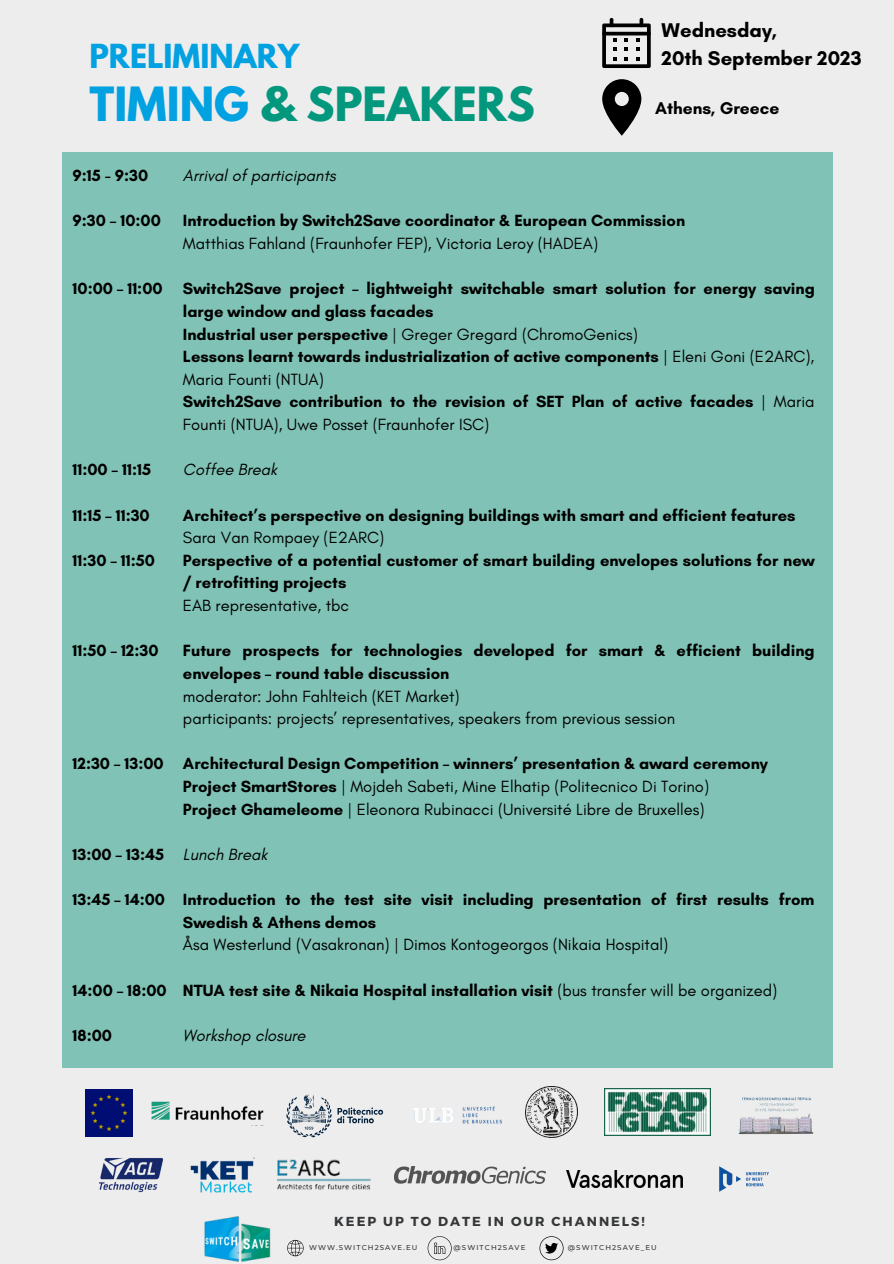
<style>
.page{position:relative;width:894px;height:1264px;background:#fff}
.page>*{position:absolute;margin:0;border:0;box-sizing:border-box;transform-origin:0 0}
.t1{font:700 41.85px "League Spartan";color:#03977e}
.t2{font:700 29.4px "League Spartan";color:#02a1e1}
.t3{font:700 20.25px "Glacial Indifference";color:#000}
.t4{font:700 17.4px "Glacial Indifference";color:#000}
.t5{font:700 16.5px/22.6px "Glacial Indifference";color:#000}
.t6{font:16.5px "Glacial Indifference";color:#000}
.t7{font:italic 16.5px "Glacial Indifference";color:#000}
.t8{font:700 13.05px "Montserrat";letter-spacing:.15em;color:#353638}
.t9{font:500 7.05px "Montserrat";letter-spacing:.15em;color:#353638}
.s1{color:#02a1e1}
.s2{font-weight:700}
.s3{font-weight:400}
</style>
<div class="page">
<div style="left:0;top:0;width:893px;height:1263px;background:#ededed"></div>
<div style="left:62px;top:152px;width:770px;height:915px;background:#80c3b6"></div>
<img style="left:204px;top:1216px;width:67px;height:46px">
<svg style="left:287px;top:1239px;width:16px;height:17px"></svg>
<svg style="left:427px;top:1236px;width:24px;height:24px"></svg>
<svg style="left:539px;top:1236px;width:24px;height:24px"></svg>
<svg style="left:602px;top:18px;width:48px;height:50px"></svg>
<svg style="left:602px;top:79px;width:39px;height:57px"></svg>
<img style="left:277px;top:1159px;width:94px;height:31px">
<img style="left:151px;top:1101px;width:113px;height:19px">
<img style="left:85px;top:1089px;width:48px;height:47px">
<img style="left:525px;top:1086px;width:52px;height:50px">
<img style="left:190px;top:1157px;width:65px;height:35px">
<img style="left:566px;top:1170px;width:116px;height:17px">
<svg style="left:286px;top:1094px;width:45px;height:43px"></svg>
<svg style="left:337px;top:1107px;width:46px;height:16px"></svg>
<img style="left:413px;top:1106px;width:88px;height:18px">
<img style="left:394px;top:1166px;width:151px;height:16px">
<img style="left:604px;top:1088px;width:106px;height:46px">
<img style="left:99px;top:1157px;width:65px;height:36px">
<img style="left:719px;top:1166px;width:50px;height:26px">
<img style="left:738px;top:1097px;width:76px;height:38px">
<p class="t2" style="left:89px;top:42px;width:211px">PRELIMINARY</p>
<p class="t1" style="left:89px;top:83px;width:447px"><span class="s1">TIMING</span> &amp; SPEAKERS</p>
<p class="t3" style="left:661px;top:17px;width:117px">Wednesday,</p>
<p class="t3" style="left:661px;top:45px;width:201px">20th September 2023</p>
<p class="t4" style="left:655px;top:97px;width:126px">Athens, Greece</p>
<p class="t5" style="left:73px;top:164px;width:77px">9:15 - 9:30</p>
<p class="t5" style="left:73px;top:209px;width:90px">9:30 – 10:00</p>
<p class="t5" style="left:73px;top:277px;width:92px">10:00 – 11:00</p>
<p class="t5" style="left:73px;top:458px;width:80px">11:00 – 11:15</p>
<p class="t5" style="left:73px;top:503px;width:79px">11:15 – 11:30</p>
<p class="t5" style="left:73px;top:548px;width:84px">11:30 – 11:50</p>
<p class="t5" style="left:73px;top:639px;width:88px">11:50 – 12:30</p>
<p class="t5" style="left:73px;top:752px;width:93px">12:30 – 13:00</p>
<p class="t5" style="left:73px;top:842px;width:93px">13:00 – 13:45</p>
<p class="t5" style="left:73px;top:888px;width:94px">13:45 – 14:00</p>
<p class="t5" style="left:73px;top:978px;width:96px">14:00 – 18:00</p>
<p class="t5" style="left:73px;top:1023px;width:41px">18:00</p>
<p class="t7" style="left:183px;top:165px;width:154px">Arrival of participants</p>
<p class="t5" style="left:183px;top:209px;width:503px">Introduction by Switch2Save coordinator &amp; European Commission</p>
<p class="t6" style="left:183px;top:233px;width:416px">Matthias Fahland (Fraunhofer FEP), Victoria Leroy (HADEA)</p>
<p class="t5" style="left:183px;top:277px;width:633px">Switch2Save project – lightweight switchable smart solution for energy saving large window and glass facades</p>
<p class="t6" style="left:183px;top:324px;width:456px"><span class="s2">Industrial user perspective</span> | Greger Gregard (ChromoGenics)</p>
<p class="t5" style="left:183px;top:345px;width:632px">Lessons learnt towards industrialization of active components <span class="s3">| Eleni Goni (E2ARC),<br>Maria Founti (NTUA)</span></p>
<p class="t5" style="left:183px;top:390px;width:633px">Switch2Save contribution to the revision of SET Plan of active facades <span class="s3">| Maria<br>Founti (NTUA), Uwe Posset (Fraunhofer ISC)</span></p>
<p class="t7" style="left:183px;top:459px;width:96px">Coffee Break</p>
<p class="t5" style="left:183px;top:503px;width:614px">Architect’s perspective on designing buildings with smart and efficient features</p>
<p class="t6" style="left:183px;top:527px;width:203px">Sara Van Rompaey (E2ARC)</p>
<p class="t5" style="left:183px;top:548px;width:633px">Perspective of a potential customer of smart building envelopes solutions for new / retrofitting projects</p>
<p class="t6" style="left:183px;top:595px;width:168px">EAB representative, tbc</p>
<p class="t5" style="left:183px;top:639px;width:633px">Future prospects for technologies developed for smart &amp; efficient building envelopes – round table discussion</p>
<p class="t6" style="left:183px;top:686px;width:278px">moderator: John Fahlteich (KET Market)</p>
<p class="t6" style="left:183px;top:708px;width:493px">participants: projects’ representatives, speakers from previous session</p>
<p class="t5" style="left:183px;top:752px;width:586px">Architectural Design Competition – winners’ presentation &amp; award ceremony</p>
<p class="t6" style="left:183px;top:776px;width:527px"><span class="s2">Project SmartStores</span> | Mojdeh Sabeti, Mine Elhatip (Politecnico Di Torino)</p>
<p class="t6" style="left:183px;top:799px;width:523px"><span class="s2">Project Ghameleome</span> | Eleonora Rubinacci (Université Libre de Bruxelles)</p>
<p class="t7" style="left:183px;top:844px;width:86px">Lunch Break</p>
<p class="t5" style="left:183px;top:888px;width:632px">Introduction to the test site visit including presentation of first results from<br>Swedish &amp; Athens demos</p>
<p class="t6" style="left:183px;top:934px;width:486px">Åsa Westerlund (Vasakronan) | Dimos Kontogeorgos (Nikaia Hospital)</p>
<p class="t5" style="left:183px;top:978px;width:595px">NTUA test site &amp; Nikaia Hospital installation visit <span class="s3">(bus transfer will be organized)</span></p>
<p class="t7" style="left:183px;top:1025px;width:124px">Workshop closure</p>
<p class="t8" style="left:334px;top:1212px;width:312px">KEEP UP TO DATE IN OUR CHANNELS!</p>
<p class="t9" style="left:309px;top:1243px;width:110px">WWW.SWITCH2SAVE.EU</p>
<p class="t9" style="left:453px;top:1243px;width:73px">@SWITCH2SAVE</p>
<p class="t9" style="left:567px;top:1243px;width:90px">@SWITCH2SAVE_EU</p>
</div>
